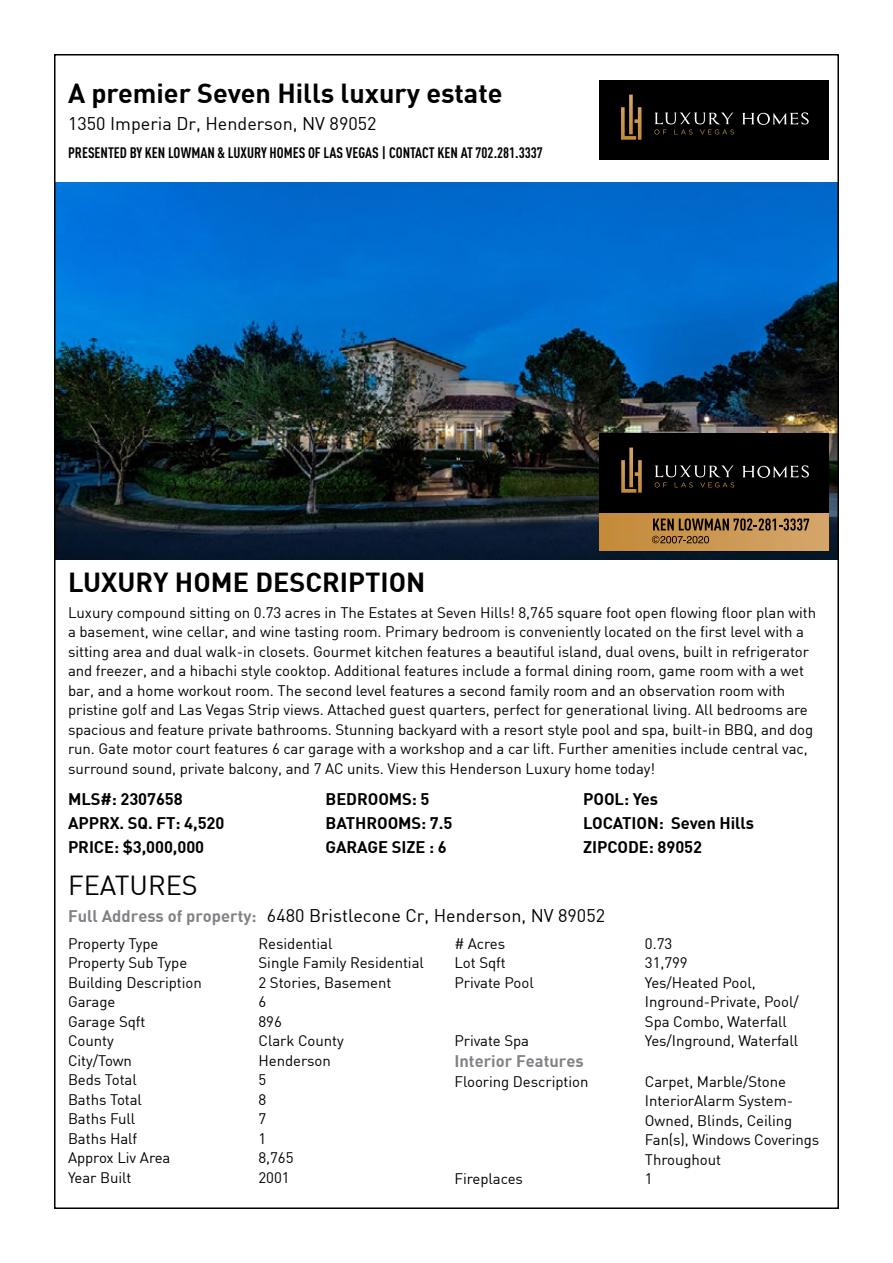
<style>
.page{position:relative;width:893px;height:1263px;background:#fff}
.page>*{position:absolute;margin:0;border:0;box-sizing:border-box;transform-origin:0 0}
.t1{font:700 27px "DIN";color:#000}
.t2{font:27px "DIN";color:#000}
.t3{font:18px "DIN";color:#000}
.t4{font:700 16.5px/24px "DIN";letter-spacing:-.005em;color:#000}
.t5{font:700 16.5px "DIN";color:#808285}
.t6{font:15px/19.5px "DIN";letter-spacing:-.005em;color:#000}
.t7{font:700 15px "DIN Cond";color:#000}
.s1{font-weight:700;font-size:16.5px;color:#808285}
</style>
<div class="page">
<img style="left:57px;top:182px;width:779px;height:377px">
<div style="left:599px;top:80px;width:229px;height:80px;background:#000"></div>
<svg style="left:621px;top:95px;width:20px;height:45px"></svg>
<svg style="left:654px;top:112px;width:155px;height:23px"></svg>
<div style="left:599px;top:433px;width:230px;height:80px;background:#000"></div>
<div style="left:599px;top:513px;width:230px;height:37px;background:linear-gradient(to right,#c08836,#d4a56b)"></div>
<svg style="left:621px;top:448px;width:21px;height:45px"></svg>
<svg style="left:655px;top:465px;width:154px;height:22px"></svg>
<svg style="left:652px;top:518px;width:157px;height:25px;background:#9b7440"></svg>
<h1 class="t1" style="left:68px;top:76px;width:436px">A premier Seven Hills luxury estate</h1>
<p class="t3" style="left:68px;top:113px;width:310px">1350 Imperia Dr, Henderson, NV 89052</p>
<p class="t7" style="left:68px;top:143px;width:476px">PRESENTED BY KEN LOWMAN &amp; LUXURY HOMES OF LAS VEGAS | CONTACT KEN AT 702.281.3337</p>
<h1 class="t1" style="left:68px;top:565px;width:359px">Luxury Home description</h1>
<p class="t6" style="left:68px;top:602px;width:750px">Luxury compound sitting on 0.73 acres in The Estates at Seven Hills! 8,765 square foot open flowing floor plan with a basement, wine cellar, and wine tasting room. Primary bedroom is conveniently located on the first level with a sitting area and dual walk-in closets. Gourmet kitchen features a beautiful island, dual ovens, built in refrigerator and freezer, and a hibachi style cooktop. Additional features include a formal dining room, game room with a wet bar, and a home workout room. The second level features a second family room and an observation room with pristine golf and Las Vegas Strip views. Attached guest quarters, perfect for generational living. All bedrooms are spacious and feature private bathrooms. Stunning backyard with a resort style pool and spa, built-in BBQ, and dog run. Gate motor court features 6 car garage with a workshop and a car lift. Further amenities include central vac, surround sound, private balcony, and 7 AC units. View this Henderson Luxury home today!</p>
<p class="t4" style="left:68px;top:786px;width:116px">M LS#: 2307658<br>APPRX</p>
<p class="t4" style="left:120px;top:810px;width:106px">. SQ. FT: 4,520</p>
<p class="t4" style="left:68px;top:834px;width:10px">PRICE</p>
<p class="t4" style="left:114px;top:834px;width:92px">: $3,000,000</p>
<p class="t4" style="left:326px;top:786px;width:23px">BEDROOM</p>
<p class="t4" style="left:402px;top:786px;width:29px">S: 5</p>
<p class="t4" style="left:326px;top:810px;width:53px">BATHROOM</p>
<p class="t4" style="left:326px;top:810px;width:128px;text-indent:86px">S: 7.5<br>GARAGE SIZE : 6</p>
<p class="t4" style="left:583px;top:786px;width:11px">POO</p>
<p class="t4" style="left:583px;top:786px;width:76px;text-indent:31px">L: Yes<br>LOCATION</p>
<p class="t4" style="left:659px;top:810px;width:97px">: Seven Hills</p>
<p class="t4" style="left:583px;top:834px;width:20px">ZIPCODE</p>
<p class="t4" style="left:649px;top:834px;width:55px">: 89052</p>
<h1 class="t2" style="left:68px;top:869px;width:16px">feat</h1>
<h1 class="t2" style="left:130px;top:869px;width:52px">ures</h1>
<p class="t3" style="left:68px;top:904px;width:539px"><span class="s1">Full Address of property:</span> 6480 Bristlecone Cr, Henderson, NV 89052</p>
<p class="t6" style="left:68px;top:933px;width:92px">Property Type</p>
<p class="t6" style="left:259px;top:933px;width:75px">Residential</p>
<p class="t6" style="left:68px;top:953px;width:121px">Property Sub Type</p>
<p class="t6" style="left:259px;top:953px;width:167px">Single Family Residential</p>
<p class="t6" style="left:68px;top:972px;width:135px">Building Description</p>
<p class="t6" style="left:259px;top:972px;width:134px">2 Stories, Basement</p>
<p class="t6" style="left:68px;top:992px;width:49px">Garage</p>
<p class="t6" style="left:259px;top:992px;width:9px">6</p>
<p class="t6" style="left:68px;top:1011px;width:79px">Garage Sqft</p>
<p class="t6" style="left:259px;top:1011px;width:25px">896</p>
<p class="t6" style="left:68px;top:1031px;width:47px">County</p>
<p class="t6" style="left:259px;top:1031px;width:87px">Clark County</p>
<p class="t6" style="left:68px;top:1050px;width:66px">City/Town</p>
<p class="t6" style="left:259px;top:1050px;width:74px">Henderson</p>
<p class="t6" style="left:68px;top:1070px;width:70px">Beds Total</p>
<p class="t6" style="left:259px;top:1070px;width:9px">5</p>
<p class="t6" style="left:68px;top:1089px;width:75px">Baths Total</p>
<p class="t6" style="left:259px;top:1089px;width:9px">8</p>
<p class="t6" style="left:68px;top:1109px;width:69px">Baths Full</p>
<p class="t6" style="left:259px;top:1109px;width:9px">7</p>
<p class="t6" style="left:68px;top:1128px;width:71px">Baths Half</p>
<p class="t6" style="left:259px;top:1128px;width:9px">1</p>
<p class="t6" style="left:68px;top:1148px;width:104px">Approx Liv Area</p>
<p class="t6" style="left:259px;top:1148px;width:36px">8,765</p>
<p class="t6" style="left:68px;top:1167px;width:65px">Year Built</p>
<p class="t6" style="left:259px;top:1167px;width:33px">2001</p>
<p class="t6" style="left:454px;top:933px;width:52px"># Acres</p>
<p class="t6" style="left:645px;top:933px;width:29px">0.73</p>
<p class="t6" style="left:454px;top:953px;width:53px">Lot Sqft</p>
<p class="t6" style="left:645px;top:953px;width:44px">31,799</p>
<p class="t6" style="left:454px;top:972px;width:81px">Private Pool</p>
<p class="t6" style="left:645px;top:972px;width:155px">Yes/Heated Pool,<br>Inground-Private, Pool/<br>Spa Combo, Waterfall</p>
<p class="t6" style="left:454px;top:1031px;width:76px">Private Spa</p>
<p class="t6" style="left:645px;top:1031px;width:155px">Yes/Inground, Waterfall</p>
<p class="t5" style="left:454px;top:1051px;width:131px">I nterior Features</p>
<p class="t6" style="left:454px;top:1071px;width:136px">Flooring Description</p>
<p class="t6" style="left:645px;top:1071px;width:176px">Carpet, Marble/Stone<br>InteriorAlarm System-<br>Owned, Blinds, Ceiling<br>Fan(s), Windows Coverings<br>Throughout</p>
<p class="t6" style="left:454px;top:1169px;width:70px">Fireplaces</p>
<p class="t6" style="left:645px;top:1169px;width:9px">1</p>
</div>
